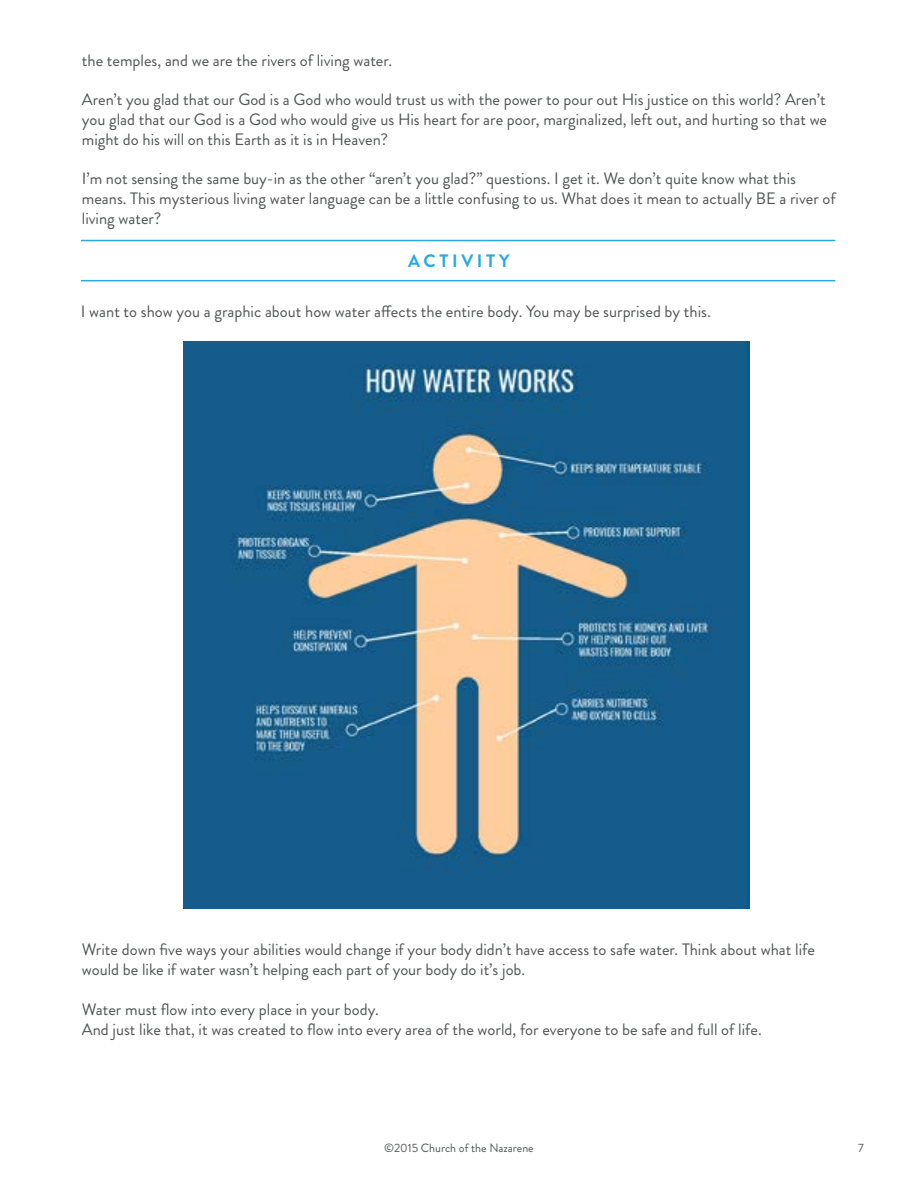
<style>
.page{position:relative;width:918px;height:1188px;background:#fff}
.page>*{position:absolute;margin:0;border:0;box-sizing:border-box;transform-origin:0 0}
.t1{font:700 18px "Brandon Grotesque";letter-spacing:.2em;color:#27aae1}
.t2{font:16.5px/19.8px "Brandon Grotesque";color:#525454}
.t3{font:12px "Brandon Grotesque";color:#525454}
</style>
<div class="page">
<hr style="left:81px;top:240px;width:754px;height:1px;background:#27aae1">
<hr style="left:81px;top:280px;width:754px;height:1px;background:#27aae1">
<img style="left:183px;top:342px;width:566px;height:566px">
<p class="t2" style="left:82px;top:50px;width:312px">the temples, and we are the rivers of living water.</p>
<p class="t2" style="left:82px;top:90px;width:747px;text-align:justify">Aren’t you glad that our God is a God who would trust us with the power to pour out His justice on this world? Aren’t you glad that our God is a God who would give us His heart for are poor, marginalized, left out, and hurting so that we might do his will on this Earth as it is in Heaven?</p>
<p class="t2" style="left:82px;top:169px;width:755px">I’m not sensing the same buy-in as the other “aren’t you glad?” questions. I get it. We don’t quite know what this means. This mysterious living water language can be a little confusing to us. What does it mean to actually BE a river of living water?</p>
<p class="t1" style="left:408px;top:249px;width:103px">ACTIVITY</p>
<p class="t2" style="left:81px;top:301px;width:631px">I want to show you a graphic about how water affects the entire body. You may be surprised by this.</p>
<p class="t2" style="left:82px;top:940px;width:735px">Write down five ways your abilities would change if your body didn’t have access to safe water. Think about what life would be like if water wasn’t helping each part of your body do it’s job.</p>
<p class="t2" style="left:82px;top:1000px;width:681px">Water must flow into every place in your body.<br>And just like that, it was created to flow into every area of the world, for everyone to be safe and full of life.</p>
<p class="t3" style="left:384px;top:1140px;width:151px">©2015 Church of the Nazarene</p>
<p class="t3" style="left:858px;top:1140px;width:7px">7</p>
</div>
